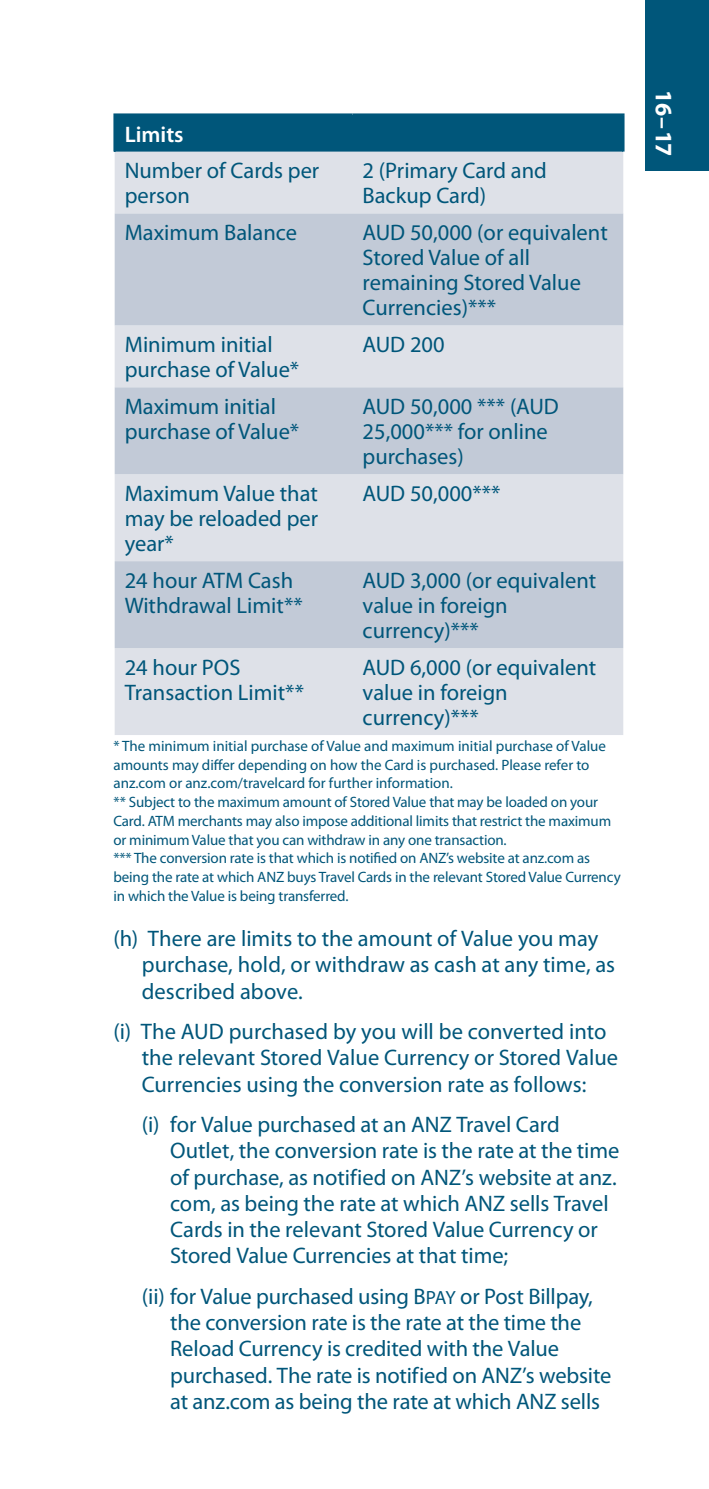
<style>
.page{position:relative;width:709px;height:1489px;background:#fff}
.page>*{position:absolute;margin:0;border:0;box-sizing:border-box;transform-origin:0 0}
.t1{font:700 23.75px "Myriad Pro";color:#fff}
.t2{font:22.5px/25px "Myriad Pro";color:#00567a}
.t3{font:600 22.5px "Myriad Pro";color:#fff}
.t4{font:15px/18.8px "Myriad Pro";letter-spacing:-.01em;color:#00567a}
.s1{font-size:19.25px}
</style>
<div class="page">
<div style="left:645px;top:0;width:64px;height:170px;background:#00567a"></div>
<div style="left:115px;top:115px;width:508px;height:37px;background:#00567a"></div>
<div style="left:115px;top:152px;width:508px;height:583px;background:#dee1e8"></div>
<svg style="left:115px;top:213px;width:508px;height:435px;background:#cbd1dc"></svg>
<hr style="left:113px;top:113px;width:239px;height:3px;background:#00567a">
<hr style="left:113px;top:116px;width:3px;height:36px;background:#00567a">
<hr style="left:352px;top:113px;width:272px;height:3px;background:#00567a">
<hr style="left:622px;top:116px;width:2px;height:36px;background:#00567a">
<p class="t3" style="left:125px;top:120px;width:60px">Limits</p>
<p class="t2" style="left:125px;top:158px;width:196px">Number of Cards per person</p>
<p class="t2" style="left:362px;top:158px;width:186px">2 (Primary Card and<br>Backup Card)</p>
<p class="t2" style="left:125px;top:220px;width:174px">Maximum Balance</p>
<p class="t2" style="left:362px;top:220px;width:247px">AUD 50,000 (or equivalent<br>Stored Value of all remaining Stored Value<br>Currencies)***</p>
<p class="t2" style="left:125px;top:332px;width:176px">Minimum initial purchase of Value*</p>
<p class="t2" style="left:362px;top:332px;width:84px">AUD 200</p>
<p class="t2" style="left:125px;top:394px;width:176px">Maximum initial purchase of Value*</p>
<p class="t2" style="left:362px;top:394px;width:198px">AUD 50,000 *** (AUD<br>25,000*** for online purchases)</p>
<p class="t2" style="left:125px;top:480px;width:195px;text-align:justify">Maximum Value that may be reloaded per year*</p>
<p class="t2" style="left:362px;top:480px;width:139px">AUD 50,000***</p>
<p class="t2" style="left:125px;top:567px;width:179px">24 hour ATM Cash<br>Withdrawal Limit**</p>
<p class="t2" style="left:362px;top:567px;width:235px">AUD 3,000 (or equivalent value in foreign currency)***</p>
<p class="t2" style="left:125px;top:654px;width:181px">24 hour POS<br>Transaction Limit**</p>
<p class="t2" style="left:362px;top:654px;width:235px">AUD 6,000 (or equivalent value in foreign currency)***</p>
<p class="t4" style="left:113px;top:736px;width:509px">* The minimum initial purchase of Value and maximum initial purchase of Value amounts may differ depending on how the Card is purchased. Please refer to anz.com or anz.com/travelcard for further information.<br>** Subject to the maximum amount of Stored Value that may be loaded on your Card. ATM merchants may also impose additional limits that restrict the maximum or minimum Value that you can withdraw in any one transaction.<br>*** The conversion rate is that which is notified on ANZ’s website at anz.com as being the rate at which ANZ buys Travel Cards in the relevant Stored Value Currency in which the Value is being transferred.</p>
<p class="t2" style="left:142px;top:924px;width:475px;line-height:26.2px;text-indent:-28px">(h) There are limits to the amount of Value you may purchase, hold, or withdraw as cash at any time, as described above.</p>
<p class="t2" style="left:142px;top:1017px;width:478px;line-height:26.2px;text-indent:-28px">(i) The AUD purchased by you will be converted into the relevant Stored Value Currency or Stored Value<br>Currencies using the conversion rate as follows:</p>
<p class="t2" style="left:170px;top:1110px;width:451px;line-height:26.2px;text-indent:-28px">(i) for Value purchased at an ANZ Travel Card Outlet, the conversion rate is the rate at the time of purchase, as notified on ANZ’s website at anz. com, as being the rate at which ANZ sells Travel Cards in the relevant Stored Value Currency or Stored Value Currencies at that time;</p>
<p class="t2" style="left:170px;top:1282px;width:443px;line-height:26.2px;text-indent:-28px">(ii) for Value purchased using B<span class="s1">PAY</span> or Post Billpay, the conversion rate is the rate at the time the Reload Currency is credited with the Value purchased. The rate is notified on ANZ’s website at anz.com as being the rate at which ANZ sells</p>
<p class="t1" style="left:679px;top:90px;width:67px;rotate:90deg">16–17</p>
</div>
